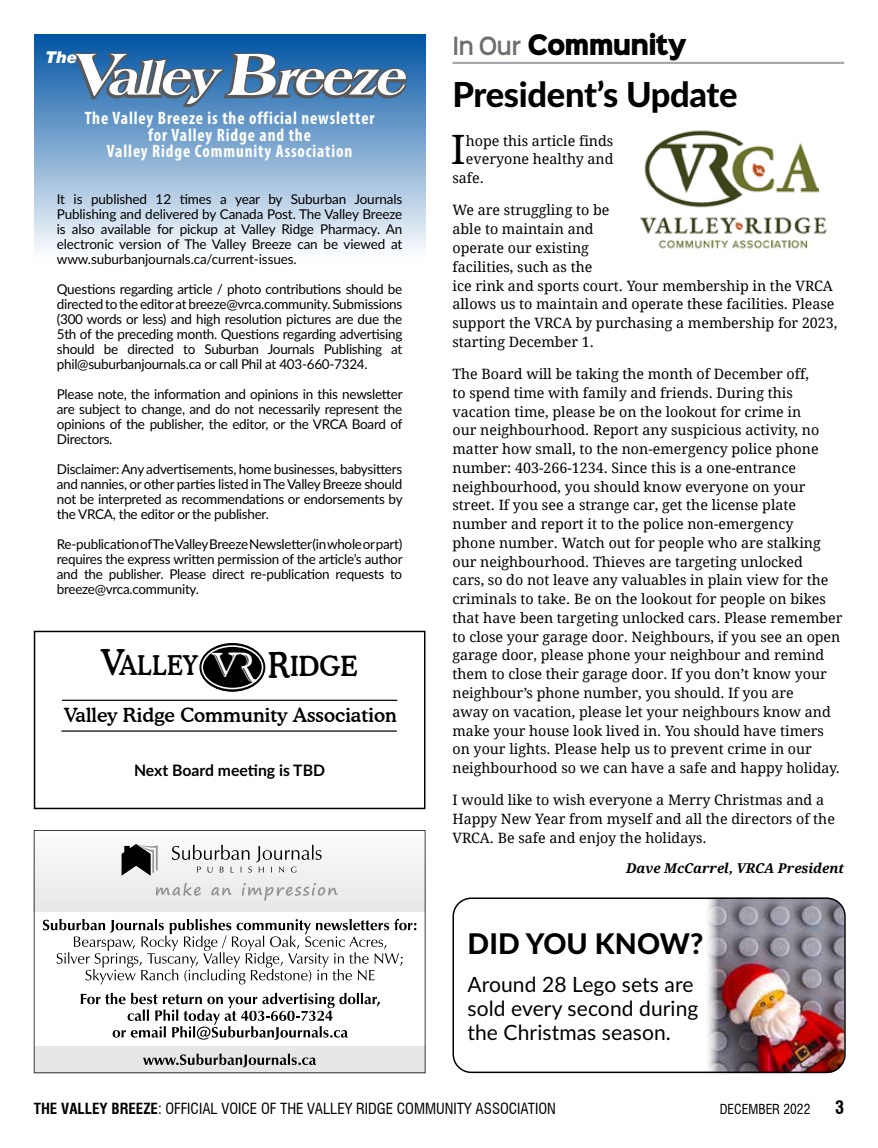
<style>
.page{position:relative;width:878px;height:1148px;background:#fff}
.page>*{position:absolute;margin:0;border:0;box-sizing:border-box;transform-origin:0 0}
.t1{font:40.5px "Droid Serif";color:#000}
.t2{font:800 34.5px "Lato";letter-spacing:-.01em;color:#000}
.t3{font:800 28.5px "Lato";letter-spacing:.005em;color:#000}
.t4{font:500 27px "Cooper BT";color:#000;scale:.9 1}
.t5{font:25.5px "Sinkin Sans 900 X Black";letter-spacing:-.04em;color:#000;scale:.89 1}
.t6{font:21px/24px "Lato";letter-spacing:.005em;color:#000}
.t7{font:500 19.35px "Cooper BT";color:#000}
.t8{font:700 condensed 18px/16.5px "Myriad Pro";letter-spacing:.05em;color:#fff;text-align:center;scale:.96 1}
.t9{font:700 condensed 18px "Swiss 721 BT";color:#000}
.t10{font:italic 900 16.35px "Helvetica Neue LT Std";color:#fff}
.t11{font:700 15.75px "Lato";color:#000}
.t12{font:condensed 15px "Swiss 721 BT";color:#000}
.t13{font:14.25px/18.8px "Droid Serif";color:#000}
.t14{font:13.5px/15px "Lato";letter-spacing:-.02em;color:#000;text-align:justify}
.t15{font:italic 700 13.5px "Droid Serif";color:#000}
.t16{font:condensed 13.5px "Swiss 721 BT";color:#000}
.s1{font-size:35.4px}
.s2{font-family:"Goudy Handtooled BT";font-weight:400;font-size:34.35px;color:#fff}
.s3{font-family:"Goudy Handtooled BT";font-weight:400;font-size:41.7px;color:#fff}
.s4{font-size:35.7px}
.s5{font-size:27.6px}
.s6{font-family:"Sinkin Sans 600";font-weight:600;font-size:22.65px;color:#6d6e71}
.s7{font-weight:700}
</style>
<div class="page">
<svg style="left:34px;top:830px;width:391px;height:243px"></svg>
<svg style="left:81px;top:992px;width:299px;height:47px"></svg>
<svg style="left:43px;top:918px;width:373px;height:66px"></svg>
<div style="left:34px;top:630px;width:391px;height:179px;border:2px solid #000"></div>
<svg style="left:200px;top:643px;width:65px;height:48px"></svg>
<div style="left:200px;top:643px;width:65px;height:48px;border:1px solid #000;border-radius:50%"></div>
<div style="left:202px;top:646px;width:60px;height:42px;background:#000;border-radius:50%"></div>
<div style="left:201px;top:645px;width:62px;height:44px;border:2px solid #fff;border-radius:50%"></div>
<hr style="left:62px;top:699px;width:335px;height:2px;background:#000">
<hr style="left:61px;top:730px;width:336px;height:1px;background:#000">
<svg style="left:34px;top:34px;width:391px;height:216px;background:#8fb3d6"></svg>
<svg style="left:70px;top:50px;width:339px;height:59px"></svg>
<hr style="left:452px;top:62px;width:392px;height:2px;background:#a7a9ac">
<img style="left:640px;top:130px;width:187px;height:119px">
<img style="left:708px;top:900px;width:136px;height:173px">
<div style="left:452px;top:897px;width:393px;height:176px;border:2px solid #000;border-radius:18px"></div>
<p class="t10" style="left:46px;top:47px;width:33px">The</p>
<p class="t8" style="left:85px;top:110px;width:303px">The Valley Breeze is the official newsletter for Valley Ridge and the<br>Valley Ridge Community Association</p>
<p class="t14" style="left:57px;top:191px;width:347px">It is published 12 times a year by Suburban Journals Publishing and delivered by Canada Post. The Valley Breeze is also available for pickup at Valley Ridge Pharmacy. An electronic version of The Valley Breeze can be viewed at www.suburbanjournals.ca/current-issues.</p>
<p class="t14" style="left:57px;top:281px;width:347px">Questions regarding article / photo contributions should be directed to the editor at breeze@vrca.community. Submissions (300 words or less) and high resolution pictures are due the 5th of the preceding month. Questions regarding advertising should be directed to Suburban Journals Publishing at phil@suburbanjournals.ca or call Phil at 403-660-7324.</p>
<p class="t14" style="left:57px;top:386px;width:347px">Please note, the information and opinions in this newsletter are subject to change, and do not necessarily represent the opinions of the publisher, the editor, or the VRCA Board of Directors.</p>
<p class="t14" style="left:57px;top:461px;width:347px">Disclaimer: Any advertisements, home businesses, babysitters and nannies, or other parties listed in The Valley Breeze should not be interpreted as recommendations or endorsements by the VRCA, the editor or the publisher.</p>
<p class="t14" style="left:57px;top:536px;width:347px">Re-publication of The Valley Breeze Newsletter (in whole or part) requires the express written permission of the article’s author and the publisher. Please direct re-publication requests to breeze@vrca.community.</p>
<h3 class="t4" style="left:100px;top:648px;width:287px"><span class="s1">V</span>ALLEY <span class="s2">V</span><span class="s3">R</span> <span class="s4">R</span><span class="s5">IDGE</span></h3>
<h3 class="t7" style="left:64px;top:703px;width:334px">Valley Ridge Community Association</h3>
<p class="t11" style="left:134px;top:758px;width:192px">Next Board meeting is TBD</p>
<h3 class="t5" style="left:452px;top:31px;width:265px"><span class="s6">In Our</span> COMMUNITY</h3>
<h2 class="t2" style="left:452px;top:68px;width:287px">President’s Update</h2>
<h1 class="t1" style="left:451px;top:127px;width:16px">I</h1>
<p class="t13" style="left:466px;top:131px;width:149px">hope this article finds</p>
<p class="t13" style="left:466px;top:150px;width:149px">everyone healthy and</p>
<p class="t13" style="left:452px;top:169px;width:33px">safe.</p>
<p class="t13" style="left:452px;top:201px;width:386px">We are struggling to be<br>able to maintain and<br>operate our existing<br>facilities, such as the<br>ice rink and sports court. Your membership in the VRCA allows us to maintain and operate these facilities. Please support the VRCA by purchasing a membership for 2023, starting December 1.</p>
<p class="t13" style="left:452px;top:365px;width:391px">The Board will be taking the month of December off,<br>to spend time with family and friends. During this vacation time, please be on the lookout for crime in<br>our neighbourhood. Report any suspicious activity, no matter how small, to the non-emergency police phone number: 403-266-1234. Since this is a one-entrance neighbourhood, you should know everyone on your street. If you see a strange car, get the license plate number and report it to the police non-emergency<br>phone number. Watch out for people who are stalking our neighbourhood. Thieves are targeting unlocked<br>cars, so do not leave any valuables in plain view for the criminals to take. Be on the lookout for people on bikes that have been targeting unlocked cars. Please remember to close your garage door. Neighbours, if you see an open garage door, please phone your neighbour and remind them to close their garage door. If you don’t know your neighbour’s phone number, you should. If you are<br>away on vacation, please let your neighbours know and make your house look lived in. You should have timers on your lights. Please help us to prevent crime in our neighbourhood so we can have a safe and happy holiday.</p>
<p class="t13" style="left:452px;top:791px;width:384px">I would like to wish everyone a Merry Christmas and a<br>Happy New Year from myself and all the directors of the<br>VRCA. Be safe and enjoy the holidays.</p>
<p class="t15" style="left:626px;top:860px;width:219px">Dave McCarrel, VRCA President</p>
<h3 class="t3" style="left:467px;top:922px;width:237px">DID YOU KNOW?</h3>
<h3 class="t6" style="left:467px;top:971px;width:232px">Around 28 Lego sets are sold every second during the Christmas season.</h3>
<p class="t12" style="left:34px;top:1099px;width:523px"><span class="s7">THE VALLEY BREEZE</span>: OFFICIAL VOICE OF THE VALLEY RIDGE COMMUNITY ASSOCIATION</p>
<p class="t16" style="left:719px;top:1101px;width:92px">DECEMBER 2022</p>
<p class="t9" style="left:835px;top:1096px;width:10px">3</p>
</div>
